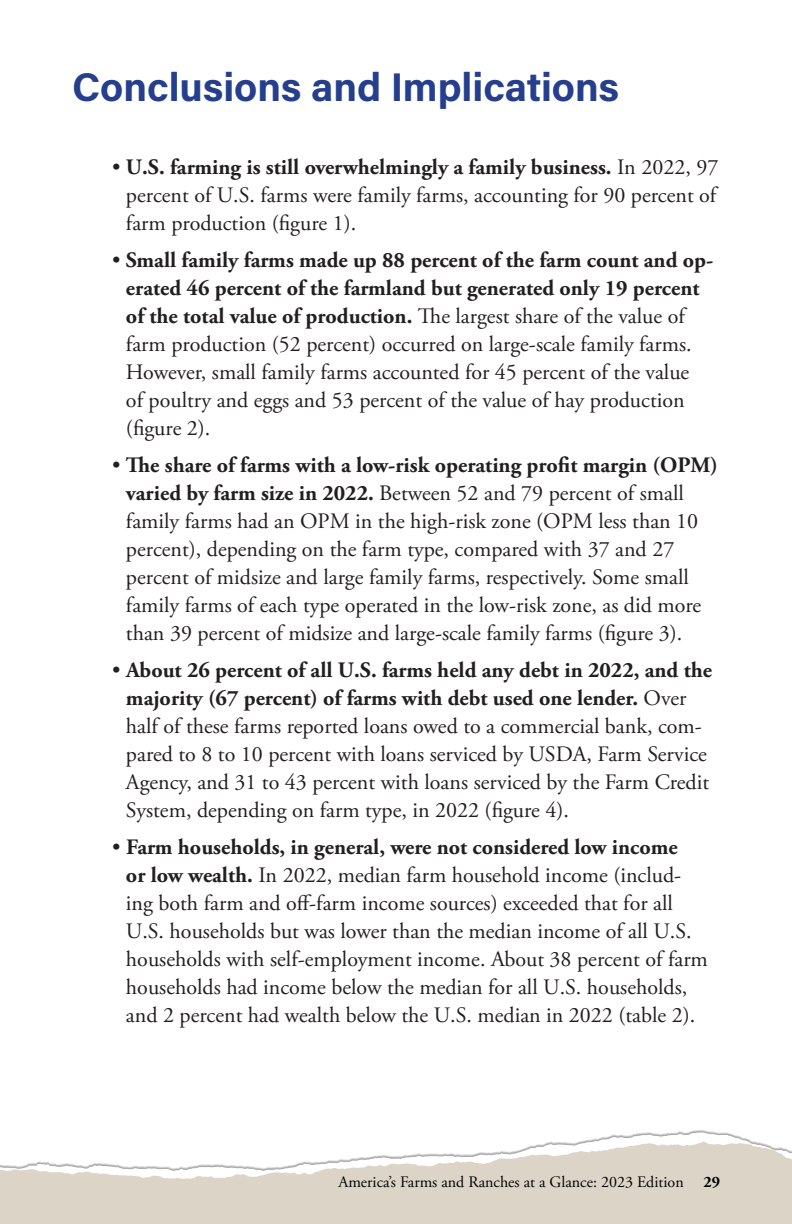
<style>
.page{position:relative;width:792px;height:1224px;background:#fff}
.page>*{position:absolute;margin:0;border:0;box-sizing:border-box;transform-origin:0 0}
.H1-_Heading_w_Break{font:700 40px "Acumin Pro";color:#253f8e}
.P-_Bullets{font:22px/28px "Adobe Garamond Pro";color:#231f20}
.t1{font:16px "Adobe Garamond Pro";color:#040503}
.s1{font-weight:700}
</style>
<div class="page">
<img style="left:0;top:1130px;width:792px;height:94px">
<p class="H1-_Heading_w_Break" style="left:72px;top:59px;width:549px">Conclusions and Implications</p>
<p class="P-_Bullets" style="left:126px;top:154px;width:594px;text-align:justify;text-indent:-14px">• <span class="s1">U.S. farming is still overwhelmingly a family business.</span> In 2022, 97 percent of U.S. farms were family farms, accounting for 90 percent of farm production (figure 1).</p>
<p class="P-_Bullets" style="left:126px;top:247px;width:589px;text-indent:-14px">• <span class="s1">Small family farms made up 88 percent of the farm count and op&shy;erated 46 percent of the farmland but generated only 19 percent of the total value of production.</span> The largest share of the value of farm production (52 percent) occurred on large-scale family farms.<br>However, small family farms accounted for 45 percent of the value<br>of poultry and eggs and 53 percent of the value of hay production (figure 2).</p>
<p class="P-_Bullets" style="left:126px;top:452px;width:594px;text-indent:-14px">• <span class="s1">The share of farms with a low-risk operating profit margin (OPM) varied by farm size in 2022.</span> Between 52 and 79 percent of small family farms had an OPM in the high-risk zone (OPM less than 10 percent), depending on the farm type, compared with 37 and 27 percent of midsize and large family farms, respectively. Some small family farms of each type operated in the low-risk zone, as did more than 39 percent of midsize and large-scale family farms (figure 3).</p>
<p class="P-_Bullets" style="left:126px;top:657px;width:588px;text-indent:-14px">• <span class="s1">About 26 percent of all U.S. farms held any debt in 2022, and the majority (67 percent) of farms with debt used one lender.</span> Over half of these farms reported loans owed to a commercial bank, com&shy;pared to 8 to 10 percent with loans serviced by USDA, Farm Service Agency, and 31 to 43 percent with loans serviced by the Farm Credit System, depending on farm type, in 2022 (figure 4).</p>
<p class="P-_Bullets" style="left:126px;top:834px;width:583px;text-indent:-14px">• <span class="s1">Farm households, in general, were not considered low income<br>or low wealth.</span> In 2022, median farm household income (includ&shy;ing both farm and off-farm income sources) exceeded that for all U.S. households but was lower than the median income of all U.S. households with self-employment income. About 38 percent of farm households had income below the median for all U.S. households, and 2 percent had wealth below the U.S. median in 2022 (table 2).</p>
<p class="t1" style="left:338px;top:1172px;width:383px">America’s Farms and Ranches at a Glance: 2023 Edition <span class="s1">29</span></p>
</div>
